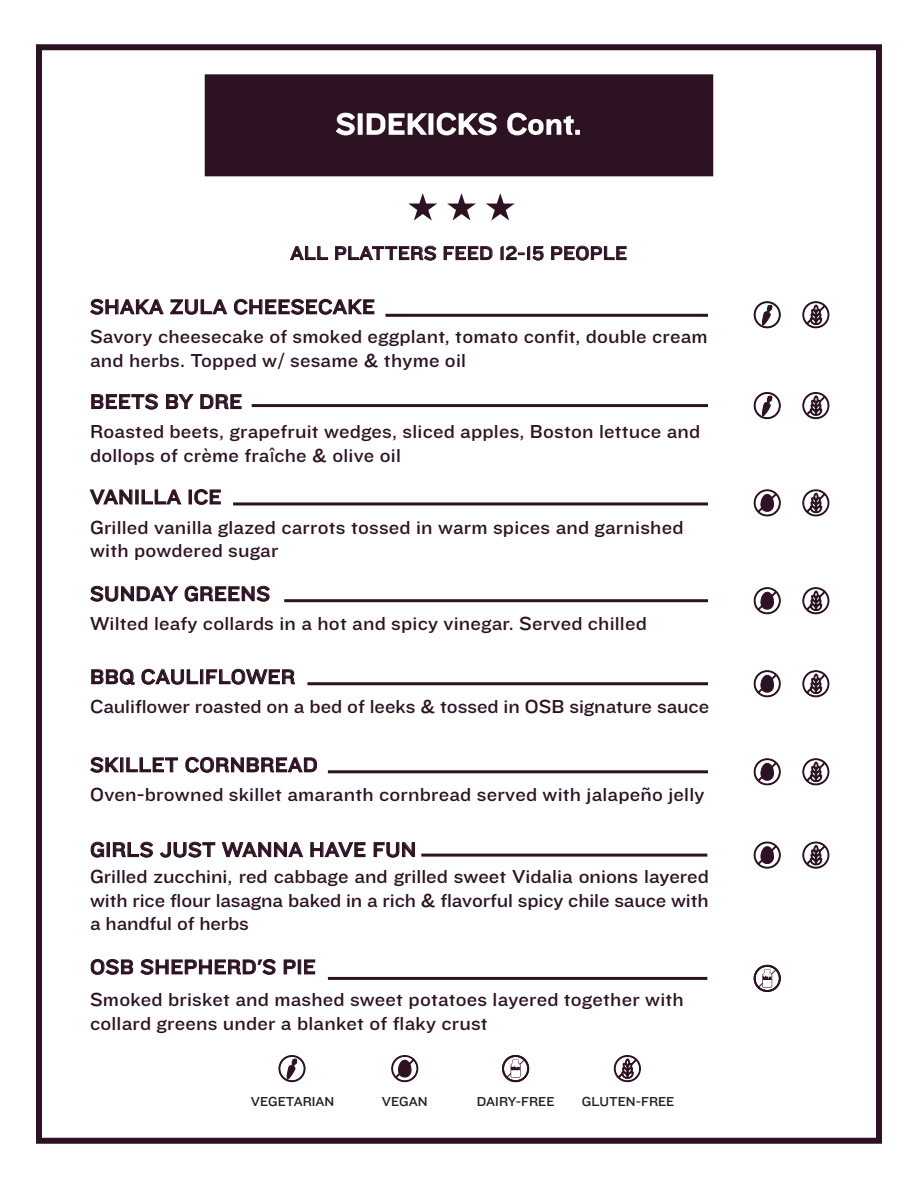
<style>
.page{position:relative;width:918px;height:1188px;background:#fff}
.page>*{position:absolute;margin:0;border:0;box-sizing:border-box;transform-origin:0 0}
.t1{font:30px "Knockout HTF32 Junior Cruiserwt";letter-spacing:.025em;color:#fff}
.t2{font:21px "Knockout HTF32 Junior Cruiserwt";letter-spacing:.025em;color:#2c1223}
.t3{font:19.5px/23.4px "Knockout HTF32 Junior Cruiserwt";letter-spacing:.01em;color:#2c1223}
.t4{font:13.5px "Knockout HTF32 Junior Cruiserwt";color:#231f20}
.s1{font-family:"Helvetica"}
</style>
<div class="page">
<svg style="left:502px;top:1055px;width:27px;height:27px"></svg>
<svg style="left:754px;top:965px;width:27px;height:27px"></svg>
<div style="left:205px;top:74px;width:508px;height:102px;background:#2c1223;border:2px solid #291222"></div>
<svg style="left:486px;top:193px;width:29px;height:28px"></svg>
<svg style="left:408px;top:193px;width:29px;height:28px"></svg>
<svg style="left:447px;top:193px;width:29px;height:28px"></svg>
<div style="left:36px;top:44px;width:846px;height:1100px;border:6px solid #2c1223"></div>
<svg style="left:335px;top:112px;width:20px;height:24px"></svg>
<div style="left:358px;top:113px;width:5px;height:22px;border:2px solid #fff"></div>
<svg style="left:366px;top:113px;width:63px;height:22px"></svg>
<div style="left:429px;top:113px;width:4px;height:22px;border:2px solid #fff"></div>
<svg style="left:436px;top:112px;width:61px;height:24px"></svg>
<svg style="left:507px;top:112px;width:73px;height:24px"></svg>
<svg style="left:91px;top:959px;width:42px;height:16px"></svg>
<svg style="left:140px;top:959px;width:136px;height:16px"></svg>
<svg style="left:283px;top:959px;width:13px;height:16px"></svg>
<div style="left:298px;top:960px;width:3px;height:14px;border:1px solid #2c1223"></div>
<svg style="left:304px;top:959px;width:11px;height:16px"></svg>
<hr style="left:328px;top:977px;width:379px;height:3px;background:#2c1223">
<svg style="left:89px;top:489px;width:44px;height:16px"></svg>
<svg style="left:141px;top:489px;width:41px;height:16px"></svg>
<div style="left:189px;top:490px;width:3px;height:14px;border:1px solid #2c1223"></div>
<svg style="left:194px;top:489px;width:27px;height:16px"></svg>
<hr style="left:233px;top:502px;width:475px;height:3px;background:#2c1223">
<svg style="left:803px;top:489px;width:27px;height:28px"></svg>
<svg style="left:754px;top:489px;width:27px;height:27px"></svg>
<svg style="left:90px;top:299px;width:74px;height:16px"></svg>
<svg style="left:170px;top:299px;width:58px;height:16px"></svg>
<svg style="left:234px;top:299px;width:141px;height:16px"></svg>
<hr style="left:386px;top:314px;width:322px;height:3px;background:#2c1223">
<svg style="left:802px;top:301px;width:28px;height:28px"></svg>
<svg style="left:754px;top:301px;width:27px;height:27px"></svg>
<svg style="left:90px;top:586px;width:88px;height:16px"></svg>
<svg style="left:184px;top:586px;width:86px;height:16px"></svg>
<hr style="left:284px;top:599px;width:424px;height:3px;background:#2c1223">
<svg style="left:803px;top:587px;width:27px;height:28px"></svg>
<svg style="left:754px;top:587px;width:27px;height:27px"></svg>
<svg style="left:91px;top:669px;width:44px;height:16px"></svg>
<svg style="left:141px;top:669px;width:58px;height:16px"></svg>
<div style="left:200px;top:669px;width:3px;height:15px;border:1px solid #2c1223"></div>
<svg style="left:206px;top:669px;width:89px;height:16px"></svg>
<hr style="left:307px;top:682px;width:401px;height:3px;background:#2c1223">
<svg style="left:803px;top:670px;width:27px;height:28px"></svg>
<svg style="left:754px;top:670px;width:27px;height:27px"></svg>
<svg style="left:90px;top:757px;width:29px;height:16px"></svg>
<div style="left:120px;top:757px;width:3px;height:15px;border:1px solid #2c1223"></div>
<svg style="left:126px;top:757px;width:52px;height:16px"></svg>
<svg style="left:185px;top:757px;width:132px;height:16px"></svg>
<hr style="left:328px;top:770px;width:380px;height:3px;background:#2c1223">
<svg style="left:803px;top:758px;width:27px;height:28px"></svg>
<svg style="left:754px;top:758px;width:27px;height:27px"></svg>
<svg style="left:91px;top:841px;width:14px;height:17px"></svg>
<div style="left:107px;top:842px;width:3px;height:15px;border:1px solid #2c1223"></div>
<svg style="left:113px;top:841px;width:40px;height:17px"></svg>
<svg style="left:160px;top:841px;width:144px;height:17px"></svg>
<svg style="left:310px;top:842px;width:56px;height:16px"></svg>
<svg style="left:373px;top:842px;width:42px;height:16px"></svg>
<hr style="left:421px;top:854px;width:286px;height:3px;background:#2c1223">
<svg style="left:803px;top:841px;width:27px;height:28px"></svg>
<svg style="left:754px;top:842px;width:27px;height:27px"></svg>
<svg style="left:91px;top:393px;width:67px;height:17px"></svg>
<svg style="left:166px;top:394px;width:28px;height:15px"></svg>
<svg style="left:200px;top:394px;width:42px;height:15px"></svg>
<hr style="left:252px;top:404px;width:456px;height:3px;background:#2c1223">
<svg style="left:802px;top:392px;width:28px;height:28px"></svg>
<svg style="left:754px;top:392px;width:27px;height:27px"></svg>
<svg style="left:290px;top:246px;width:38px;height:15px"></svg>
<svg style="left:335px;top:245px;width:102px;height:16px"></svg>
<svg style="left:443px;top:246px;width:50px;height:14px"></svg>
<svg style="left:500px;top:245px;width:44px;height:16px"></svg>
<svg style="left:551px;top:245px;width:76px;height:16px"></svg>
<svg style="left:614px;top:1055px;width:27px;height:28px"></svg>
<svg style="left:279px;top:1055px;width:27px;height:28px"></svg>
<svg style="left:391px;top:1055px;width:27px;height:27px"></svg>
<h1 class="t1" style="left:336px;top:108px;width:247px">SIDEKICKS Cont.</h1>
<p class="t3" style="left:290px;top:242px;width:338px">ALL PLATTERS FEED 12-15 PEOPLE</p>
<p class="t2" style="left:90px;top:295px;width:286px">SHAKA ZULA CHEESECAKE</p>
<p class="t3" style="left:90px;top:326px;width:619px">Savory cheesecake of smoked eggplant, tomato confit, double cream and herbs. Topped w/ sesame &amp; thyme oil</p>
<p class="t2" style="left:90px;top:390px;width:153px">BEETS BY DRE</p>
<p class="t3" style="left:90px;top:420px;width:612px">Roasted beets, grapefruit wedges, sliced apples, Boston lettuce and dollops of crème fra<span class="s1">î</span>che &amp; olive oil</p>
<p class="t2" style="left:90px;top:486px;width:133px">VANILLA ICE</p>
<p class="t3" style="left:90px;top:516px;width:595px">Grilled vanilla glazed carrots tossed in warm spices and garnished with powdered sugar</p>
<p class="t2" style="left:90px;top:582px;width:181px">SUNDAY GREENS</p>
<p class="t3" style="left:90px;top:612px;width:558px">Wilted leafy collards in a hot and spicy vinegar. Served chilled</p>
<p class="t2" style="left:90px;top:665px;width:207px">BBQ CAULIFLOWER</p>
<p class="t3" style="left:90px;top:696px;width:621px">Cauliflower roasted on a bed of leeks &amp; tossed in OSB signature sauce</p>
<p class="t2" style="left:90px;top:753px;width:229px">SKILLET CORNBREAD</p>
<p class="t3" style="left:90px;top:784px;width:616px">Oven-browned skillet amaranth cornbread served with jalapeño jelly</p>
<p class="t2" style="left:90px;top:838px;width:328px">GIRLS JUST WANNA HAVE FUN</p>
<p class="t3" style="left:90px;top:865px;width:620px;text-align:justify">Grilled zucchini, red cabbage and grilled sweet Vidalia onions layered with rice flour lasagna baked in a rich &amp; flavorful spicy chile sauce with a handful of herbs</p>
<p class="t2" style="left:90px;top:955px;width:227px">OSB SHEPHERD'S PIE</p>
<p class="t3" style="left:90px;top:989px;width:595px">Smoked brisket and mashed sweet potatoes layered together with collard greens under a blanket of flaky crust</p>
<p class="t4" style="left:251px;top:1094px;width:85px">VEGETARIAN</p>
<p class="t4" style="left:382px;top:1094px;width:47px">VEGAN</p>
<p class="t4" style="left:477px;top:1094px;width:79px">DAIRY-FREE</p>
<p class="t4" style="left:582px;top:1094px;width:94px">GLUTEN-FREE</p>
</div>
